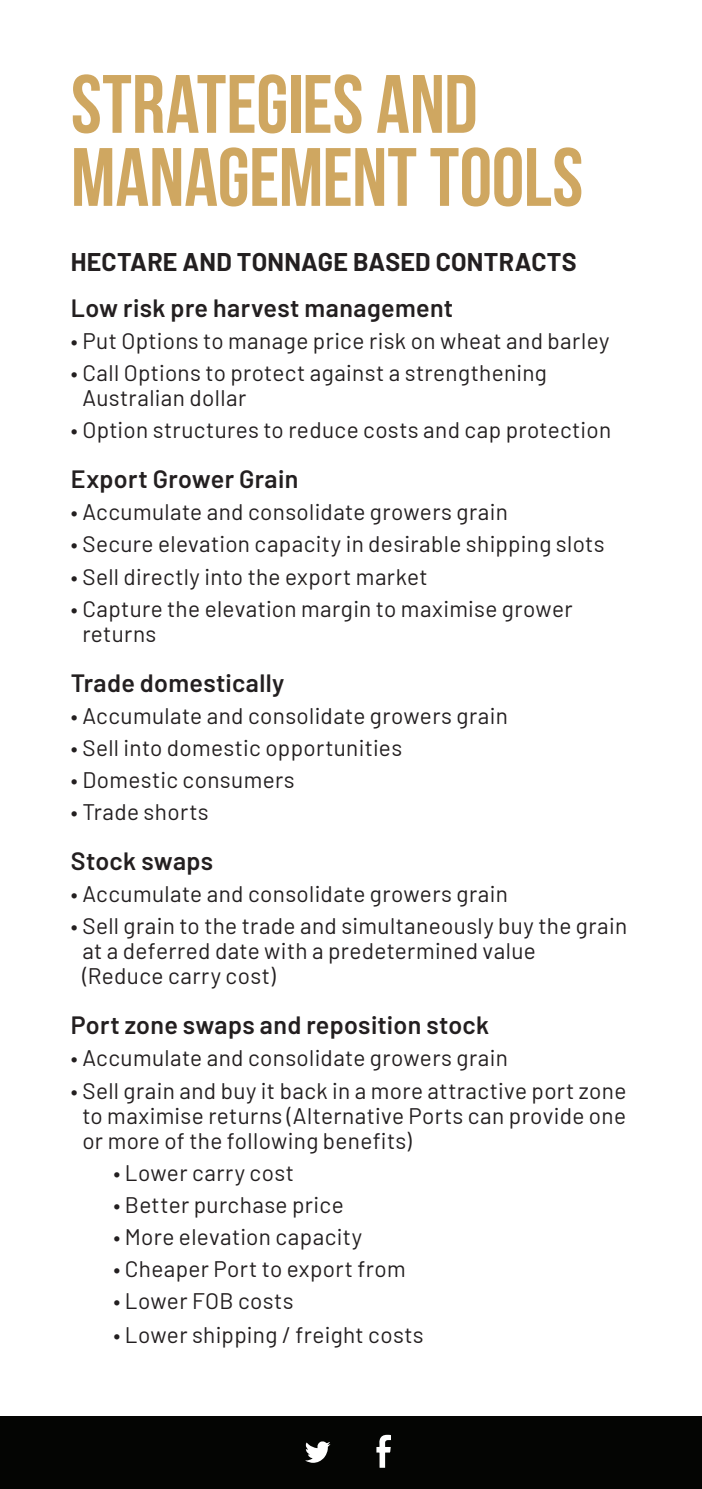
<style>
.page{position:relative;width:702px;height:1489px;background:#fff}
.page>*{position:absolute;margin:0;border:0;box-sizing:border-box;transform-origin:0 0}
.t1{font:700 82.5px "Bebas Neue";letter-spacing:-.005em;color:#cfa761}
.t2{font:600 25px "Barlow";letter-spacing:.015em;color:#231f20}
.t3{font:700 25px "Barlow";letter-spacing:.01em;color:#231f20}
.t4{font:22.5px/25px "Barlow";letter-spacing:.015em;color:#231f20}
</style>
<div class="page">
<div style="left:0;top:1415px;width:702px;height:73px;background:#040503"></div>
<svg style="left:305px;top:1441px;width:25px;height:21px"></svg>
<svg style="left:376px;top:1434px;width:15px;height:33px"></svg>
<p class="t1" style="left:71px;top:59px;width:408px">STRATEGIES AND</p>
<p class="t1" style="left:71px;top:132px;width:514px">MANAGEMENT TOOLS</p>
<p class="t3" style="left:71px;top:243px;width:507px">HECTARE AND TONNAGE BASED CONTRACTS</p>
<p class="t2" style="left:71px;top:289px;width:384px">Low risk pre harvest management</p>
<p class="t4" style="left:71px;top:326px;width:540px">• Put Options to manage price risk on wheat and barley</p>
<p class="t4" style="left:82px;top:358px;width:466px;text-indent:-11px">• Call Options to protect against a strengthening<br>Australian dollar</p>
<p class="t4" style="left:71px;top:416px;width:542px">• Option structures to reduce costs and cap protection</p>
<p class="t2" style="left:71px;top:461px;width:229px">Export Grower Grain</p>
<p class="t4" style="left:71px;top:498px;width:438px">• Accumulate and consolidate growers grain</p>
<p class="t4" style="left:71px;top:530px;width:535px">• Secure elevation capacity in desirable shipping slots</p>
<p class="t4" style="left:71px;top:562px;width:358px">• Sell directly into the export market</p>
<p class="t4" style="left:82px;top:594px;width:491px;text-indent:-11px">• Capture the elevation margin to maximise grower returns</p>
<p class="t2" style="left:71px;top:664px;width:215px">Trade domestically</p>
<p class="t4" style="left:71px;top:701px;width:438px">• Accumulate and consolidate growers grain</p>
<p class="t4" style="left:71px;top:733px;width:333px">• Sell into domestic opportunities</p>
<p class="t4" style="left:71px;top:765px;width:225px">• Domestic consumers</p>
<p class="t4" style="left:71px;top:797px;width:139px">• Trade shorts</p>
<p class="t2" style="left:71px;top:842px;width:144px">Stock swaps</p>
<p class="t4" style="left:71px;top:879px;width:438px">• Accumulate and consolidate growers grain</p>
<p class="t4" style="left:82px;top:911px;width:546px;text-indent:-11px">• Sell grain to the trade and simultaneously buy the grain at a deferred date with a predetermined value<br>(Reduce carry cost)</p>
<p class="t2" style="left:71px;top:1006px;width:420px">Port zone swaps and reposition stock</p>
<p class="t4" style="left:71px;top:1044px;width:438px">• Accumulate and consolidate growers grain</p>
<p class="t4" style="left:82px;top:1076px;width:545px;text-align:justify;text-indent:-11px">• Sell grain and buy it back in a more attractive port zone to maximise returns (Alternative Ports can provide one or more of the following benefits)</p>
<p class="t4" style="left:113px;top:1158px;width:182px">• Lower carry cost</p>
<p class="t4" style="left:113px;top:1190px;width:232px">• Better purchase price</p>
<p class="t4" style="left:113px;top:1222px;width:250px">• More elevation capacity</p>
<p class="t4" style="left:113px;top:1254px;width:294px">• Cheaper Port to export from</p>
<p class="t4" style="left:113px;top:1286px;width:181px">• Lower FOB costs</p>
<p class="t4" style="left:113px;top:1320px;width:312px">• Lower shipping / freight costs</p>
</div>
